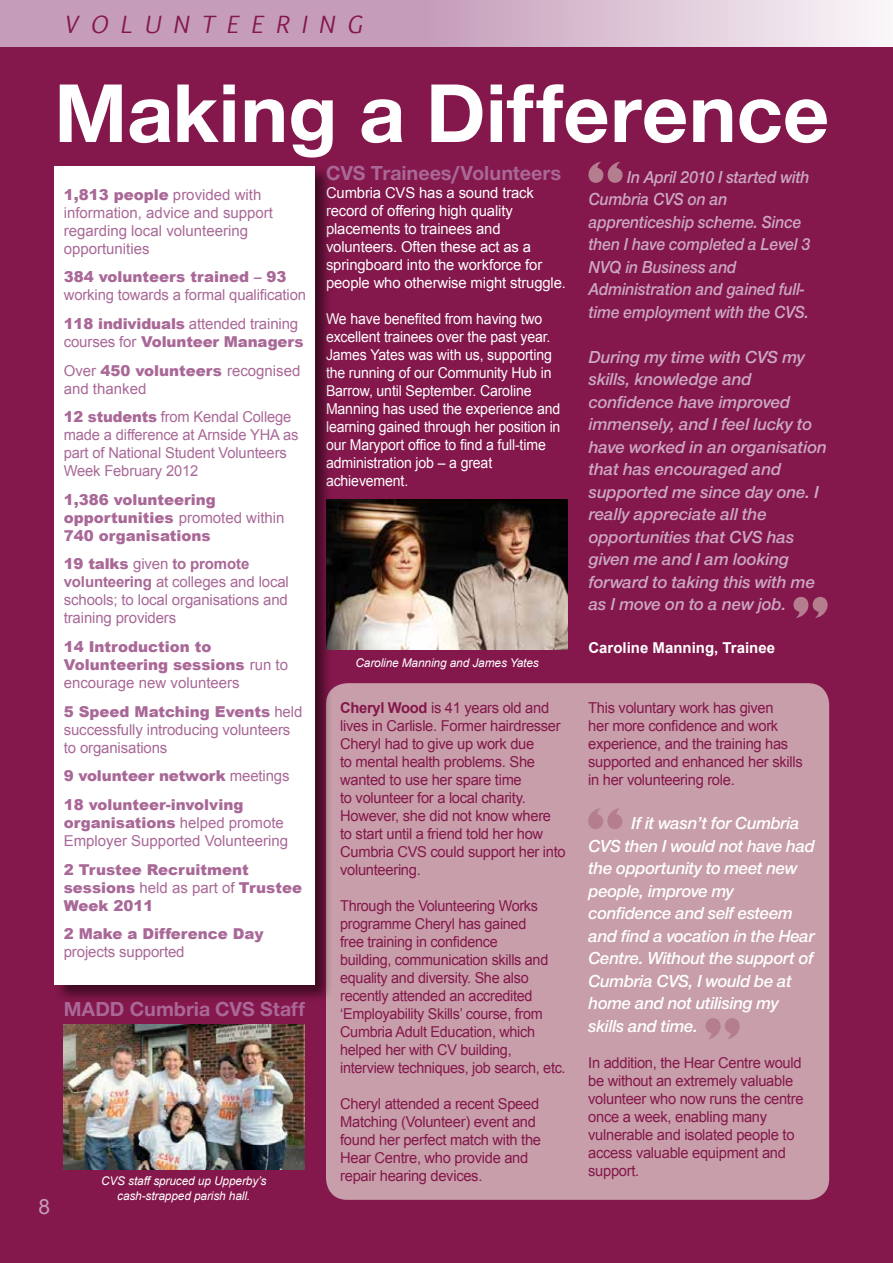
<style>
.page{position:relative;width:893px;height:1263px;background:#84174b}
.page>*{position:absolute;margin:0;border:0;box-sizing:border-box;transform-origin:0 0}
.t1{font:700 86.25px "Nimbus Sans Novus T";color:#fff}
.t2{font:italic 22.5px "Euphemia UCAS";letter-spacing:.55em;color:#84174b}
.t3{font:700 21px "Nimbus Sans Novus T";color:#a96897}
.t4{font:21px "Arial";color:#c59cb9}
.t5{font:italic 600 18px/22.5px "Nimbus Sans Novus T";letter-spacing:-.01em;color:#cba8c2}
.t6{font:italic 600 18px/22.5px "Nimbus Sans Novus T";letter-spacing:-.02em;color:#fff}
.t7{font:italic 600 18px/22.5px "Nimbus Sans Novus T";letter-spacing:-.01em;color:#cba8c2;scale:.92 1}
.t8{font:15px/18px "Arial";letter-spacing:-.02em;color:#84174b}
.t9{font:15px/18px "Arial";letter-spacing:-.01em;color:#a96897}
.t10{font:900 15px/18px "Arial";color:#a96897}
.t11{font:15px/18px "Arial";letter-spacing:-.01em;color:#fff;scale:.94 1}
.t12{font:15px/18px "Arial";letter-spacing:-.02em;color:#84174b;scale:.96 1}
.t13{font:15px/18px "Arial";letter-spacing:-.01em;color:#fff}
.t14{font:700 15px "Arial";color:#fff}
.t15{font:italic 12px/14.4px "Arial";letter-spacing:-.01em;color:#fff;text-align:center}
.s1{font-weight:900}
.s2{font-weight:400}
.s3{font-weight:700}
</style>
<div class="page">
<svg style="left:0;top:0;width:893px;height:47px;background:#d3b4ca"></svg>
<div style="left:326px;top:683px;width:503px;height:517px;background:#c79ea9;border-radius:21px"></div>
<img style="left:332px;top:500px;width:236px;height:149px">
<div style="left:54px;top:166px;width:278px;height:836px;background:#000;opacity:.5"></div>
<div style="left:54px;top:166px;width:260px;height:818px;background:#fff"></div>
<svg style="left:588px;top:808px;width:34px;height:21px"></svg>
<svg style="left:706px;top:1018px;width:34px;height:21px"></svg>
<svg style="left:588px;top:162px;width:35px;height:21px"></svg>
<svg style="left:793px;top:597px;width:35px;height:21px"></svg>
<img style="left:64px;top:1024px;width:241px;height:145px">
<h2 class="t2" style="left:64px;top:8px;width:299px">VOLUNTEERING</h2>
<h3 class="t4" style="left:39px;top:1193px;width:13px">8</h3>
<h1 class="t1" style="left:54px;top:62px;width:776px">Making a Difference</h1>
<h3 class="t3" style="left:326px;top:161px;width:237px">CVS Trainees/Volunteers</h3>
<p class="t13" style="left:326px;top:184px;width:241px">Cumbria CVS has a sound track record of offering high quality placements to trainees and volunteers. Often these act as a springboard into the workforce for people who otherwise might struggle.</p>
<p class="t11" style="left:326px;top:310px;width:251px">We have benefited from having two excellent trainees over the past year.<br>James Yates was with us, supporting the running of our Community Hub in Barrow, until September. Caroline Manning has used the experience and learning gained through her position in our Maryport office to find a full-time administration job – a great achievement.</p>
<p class="t7" style="left:588px;top:165px;width:243px;text-indent:38px">In April 2010 I started with<br>Cumbria CVS on an apprenticeship scheme. Since then I have completed a Level 3<br>NVQ in Business and<br>Administration and gained full&shy;time employment with the CVS.</p>
<p class="t5" style="left:588px;top:345px;width:240px">During my time with CVS my skills, knowledge and confidence have improved immensely, and I feel lucky to have worked in an organisation that has encouraged and supported me since day one. I really appreciate all the opportunities that CVS has given me and I am looking forward to taking this with me as I move on to a new job.</p>
<p class="t14" style="left:588px;top:638px;width:188px">Caroline Manning, Trainee</p>
<p class="t9" style="left:64px;top:185px;width:211px"><span class="s1">1,813 people</span> provided with information, advice and support regarding local volunteering opportunities</p>
<p class="t10" style="left:64px;top:267px;width:224px">384 volunteers trained – 93</p>
<p class="t9" style="left:64px;top:281px;width:244px;line-height:28.7px">working towards a formal qualification<br><span class="s1">118 individuals</span> attended training</p>
<p class="t10" style="left:64px;top:327px;width:241px;line-height:28.7px"><span class="s2">courses for</span> Volunteer Managers<br><span class="s2">Over</span> 450 volunteers <span class="s2">recognised</span></p>
<p class="t9" style="left:64px;top:374px;width:229px;line-height:28.7px">and thanked<br><span class="s1">12 students</span> from Kendal College</p>
<p class="t9" style="left:64px;top:426px;width:236px">made a difference at Arnside YHA as part of National Student Volunteers<br>Week February 2012</p>
<p class="t10" style="left:64px;top:490px;width:222px">1,386 volunteering opportunities <span class="s2">promoted within<br></span>740 organisations</p>
<p class="t9" style="left:64px;top:555px;width:227px"><span class="s1">19 talks</span> given <span class="s3">to promote volunteering</span> at colleges and local schools; to local organisations and training providers</p>
<p class="t10" style="left:64px;top:637px;width:226px">14 Introduction to<br>Volunteering sessions <span class="s2">run to encourage new volunteers</span></p>
<p class="t9" style="left:64px;top:703px;width:240px"><span class="s1">5 Speed Matching Events</span> held successfully introducing volunteers to organisations</p>
<p class="t10" style="left:64px;top:761px;width:227px;line-height:28.7px">9 volunteer network <span class="s2">meetings<br></span>18 volunteer-involving</p>
<p class="t9" style="left:64px;top:814px;width:226px"><span class="s1">organisations</span> helped promote<br>Employer Supported Volunteering</p>
<p class="t10" style="left:64px;top:860px;width:240px">2 Trustee Recruitment sessions <span class="s2">held as part of</span> Trustee<br>Week 2011</p>
<p class="t10" style="left:64px;top:924px;width:201px">2 Make a Difference Day</p>
<p class="t9" style="left:64px;top:943px;width:122px">projects supported</p>
<p class="t15" style="left:355px;top:656px;width:185px">Caroline Manning and James Yates</p>
<p class="t8" style="left:340px;top:699px;width:227px"><span class="s3">Cheryl Wood</span> is 41 years old and lives in Carlisle. Former hairdresser<br>Cheryl had to give up work due<br>to mental health problems. She wanted to use her spare time<br>to volunteer for a local charity.<br>However, she did not know where to start until a friend told her how<br>Cumbria CVS could support her into volunteering.</p>
<p class="t12" style="left:340px;top:897px;width:236px">Through the Volunteering Works programme Cheryl has gained<br>free training in confidence<br>building, communication skills and equality and diversity. She also recently attended an accredited ‘Employability Skills’ course, from<br>Cumbria Adult Education, which helped her with CV building, interview techniques, job search, etc.</p>
<p class="t8" style="left:340px;top:1095px;width:202px">Cheryl attended a recent Speed<br>Matching (Volunteer) event and found her perfect match with the<br>Hear Centre, who provide and repair hearing devices.</p>
<p class="t8" style="left:588px;top:699px;width:216px">This voluntary work has given<br>her more confidence and work experience, and the training has supported and enhanced her skills in her volunteering role.</p>
<p class="t6" style="left:588px;top:811px;width:228px;text-indent:43px">If it wasn’t for Cumbria<br>CVS then I would not have had the opportunity to meet new people, improve my confidence and self esteem and find a vocation in the Hear<br>Centre. Without the support of<br>Cumbria CVS, I would be at home and not utilising my skills and time.</p>
<p class="t8" style="left:588px;top:1053px;width:217px">In addition, the Hear Centre would be without an extremely valuable volunteer who now runs the centre once a week, enabling many vulnerable and isolated people to access valuable equipment and support.</p>
<h3 class="t3" style="left:64px;top:996px;width:243px">MADD Cumbria CVS Staff</h3>
<p class="t15" style="left:101px;top:1174px;width:167px">CVS staff spruced up Upperby’s cash-strapped parish hall.</p>
</div>
